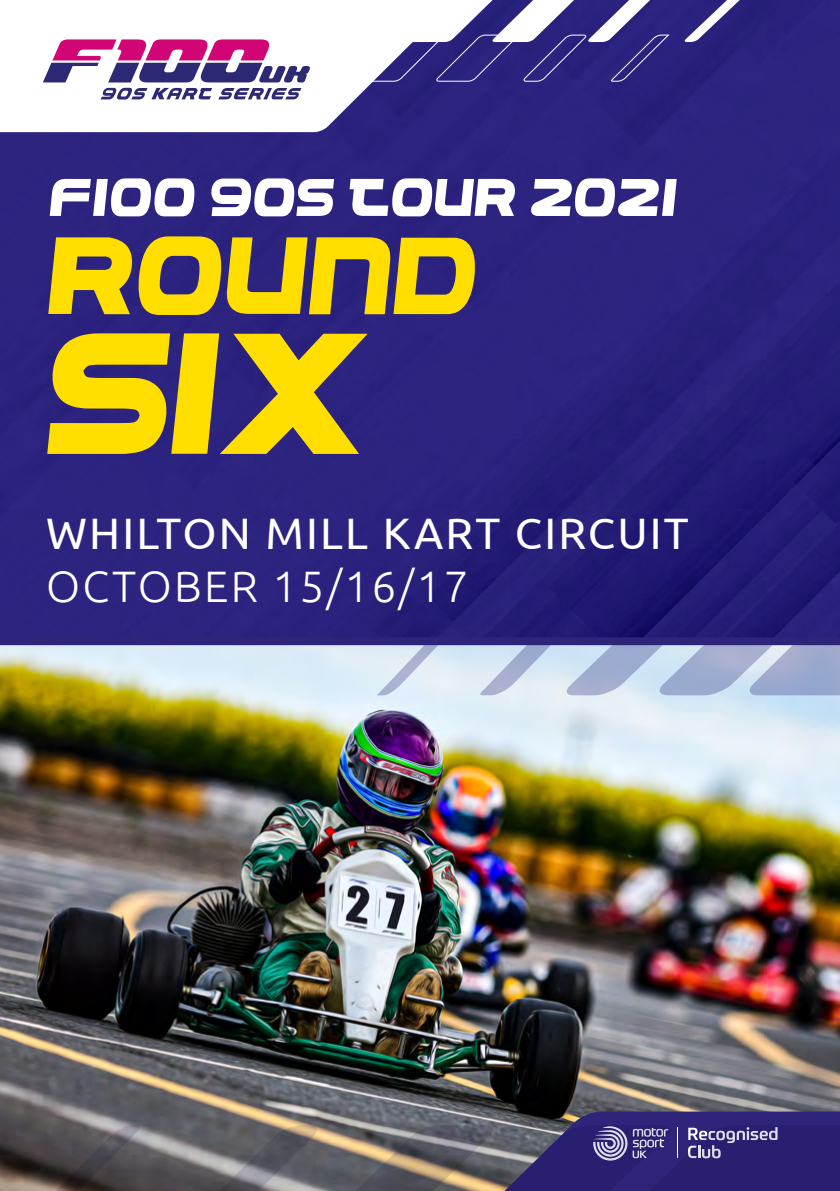
<style>
.page{position:relative;width:840px;height:1191px;background:#fff}
.page>*{position:absolute;margin:0;border:0;box-sizing:border-box;transform-origin:0 0}
.t1{font:176px "F100 UK";color:#ffde00}
.t2{font:112px "F100 UK";letter-spacing:.05em;color:#ffde00}
.t3{font:54px "F100 UK";letter-spacing:.05em;color:#fff}
.t4{font:44px "Ubuntu";letter-spacing:.05em;color:#fff}
.t5{font:300 44px "Ubuntu";letter-spacing:.05em;color:#fff}
</style>
<div class="page">
<img style="left:0;top:0;width:839px;height:1191px">
<svg style="left:332px;top:1111px;width:507px;height:80px;background:#4f4974"></svg>
<svg style="left:194px;top:1125px;width:125px;height:66px;background:#706f71"></svg>
<svg style="left:29px;top:1125px;width:112px;height:66px;background:#514b4d"></svg>
<svg style="left:0;top:0;width:460px;height:132px"></svg>
<svg style="left:683px;top:0;width:63px;height:42px"></svg>
<svg style="left:101px;top:88px;width:111px;height:12px"></svg>
<svg style="left:218px;top:88px;width:83px;height:11px"></svg>
<svg style="left:43px;top:0;width:627px;height:82px"></svg>
<svg style="left:0;top:635px;width:839px;height:60px;background:#aeb7ca"></svg>
<p class="t3" style="left:51px;top:168px;width:627px">F100 90S TOUR 2021</p>
<h2 class="t2" style="left:51px;top:215px;width:426px">ROUND</h2>
<h1 class="t1" style="left:51px;top:298px;width:311px">SIX</h1>
<p class="t4" style="left:46px;top:507px;width:643px">WHILTON MILL KART CIRCUIT</p>
<p class="t5" style="left:46px;top:560px;width:423px">OCTOBER 15/16/17</p>
</div>
